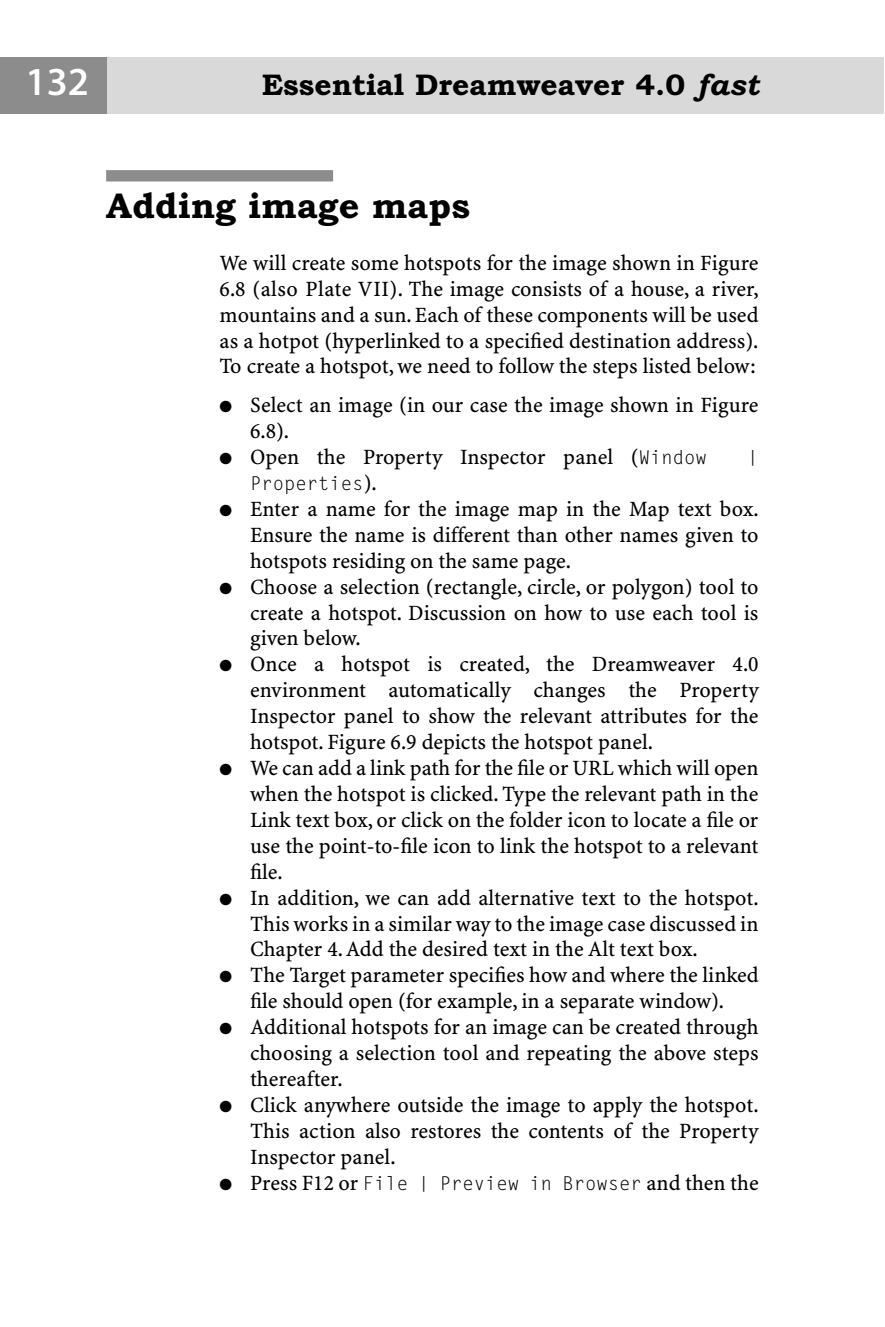
<style>
.page{position:relative;width:885px;height:1327px;background:#fff}
.page>*{position:absolute;margin:0;border:0;box-sizing:border-box;transform-origin:0 0}
.t1{font:39.8px "Myriad MM 530 600";color:#fff}
.t2{font:700 35.8px "Bookman Old Style";color:#000}
.t3{font:700 29.8px "Bookman Old Style";color:#000}
.t4{font:22px/26px "S Minion Plus Tab";color:#000;text-align:justify}
.t5{font:19px "Letter Gothic";color:#000}
.s1{font-style:italic}
.s2{font-family:"Letter Gothic";font-size:19px}
.s3{font-family:"S Minion Plus Tab";font-size:22px}
</style>
<div class="page">
<svg style="left:0;top:57px;width:884px;height:125px"></svg>
<h1 class="t1" style="left:26px;top:67px;width:65px">132</h1>
<h3 class="t3" style="left:262px;top:73px;width:498px">Essential Dreamweaver 4.0 <span class="s1">fast</span></h3>
<h2 class="t2" style="left:106px;top:193px;width:365px">Adding image maps</h2>
<p class="t4" style="left:219px;top:251px;width:540px">We will create some hotspots for the image shown in Figure 6.8 (also Plate VII). The image consists of a house, a river, mountains and a sun. Each of these components will be used as a hotpot (hyperlinked to a specified destination address).<br>To create a hotspot, we need to follow the steps listed below:</p>
<p class="t4" style="left:250px;top:394px;width:510px;text-indent:-30px">● Select an image (in our case the image shown in Figure<br>6.8).</p>
<p class="t4" style="left:219px;top:446px;width:488px">● Open the Property Inspector panel (<span class="s2">Window</span></p>
<p class="t5" style="left:747px;top:450px;width:13px">|</p>
<p class="t5" style="left:250px;top:476px;width:128px">Properties<span class="s3">).</span></p>
<p class="t4" style="left:250px;top:497px;width:510px;text-indent:-30px">● Enter a name for the image map in the Map text box.<br>Ensure the name is different than other names given to hotspots residing on the same page.</p>
<p class="t4" style="left:250px;top:575px;width:510px;text-indent:-30px">● Choose a selection (rectangle, circle, or polygon) tool to create a hotspot. Discussion on how to use each tool is given below.</p>
<p class="t4" style="left:250px;top:653px;width:510px;text-indent:-30px">● Once a hotspot is created, the Dreamweaver 4.0 environment automatically changes the Property Inspector panel to show the relevant attributes for the hotspot. Figure 6.9 depicts the hotspot panel.</p>
<p class="t4" style="left:250px;top:756px;width:510px;text-indent:-30px">● We can add a link path for the file or URL which will open when the hotspot is clicked. Type the relevant path in the Link text box, or click on the folder icon to locate a file or use the point-to-file icon to link the hotspot to a relevant file.</p>
<p class="t4" style="left:250px;top:886px;width:510px;text-indent:-30px">● In addition, we can add alternative text to the hotspot.<br>This works in a similar way to the image case discussed in Chapter 4. Add the desired text in the Alt text box.</p>
<p class="t4" style="left:219px;top:964px;width:540px;text-align:center">● The Target parameter specifies how and where the linked file should open (for example, in a separate window).</p>
<p class="t4" style="left:250px;top:1015px;width:510px;text-indent:-30px">● Additional hotspots for an image can be created through choosing a selection tool and repeating the above steps thereafter.</p>
<p class="t4" style="left:250px;top:1093px;width:510px;text-indent:-30px">● Click anywhere outside the image to apply the hotspot.<br>This action also restores the contents of the Property Inspector panel.</p>
<p class="t5" style="left:219px;top:1175px;width:540px">● <span class="s3">Press F12 or</span> File | Preview in Browser <span class="s3">and then the</span></p>
</div>
